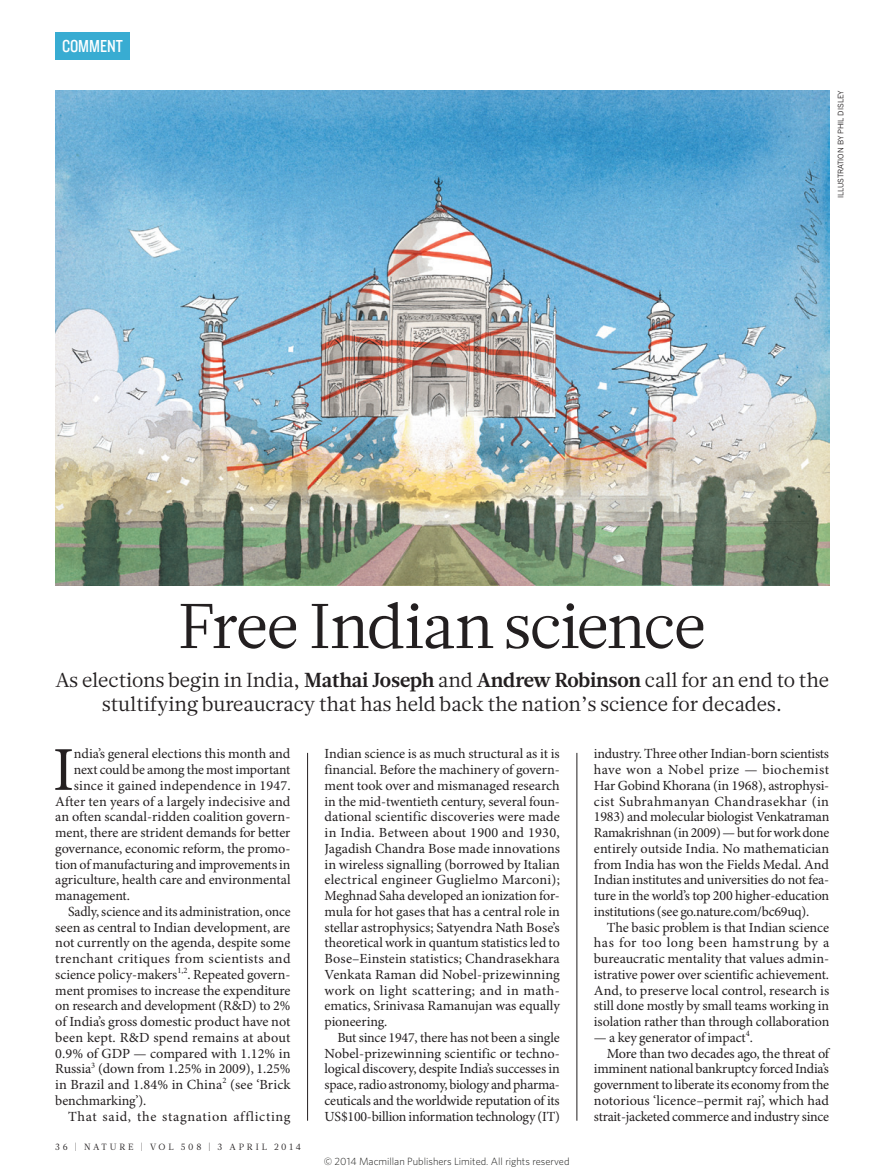
<style>
.page{position:relative;width:893px;height:1174px;background:#fff}
.page>*{position:absolute;margin:0;border:0;box-sizing:border-box;transform-origin:0 0}
.HEAD_42{font:63px "Glosa Math";letter-spacing:-.025em;color:#231f20}
.BODY_DROP_CAP{font:62.4px "Minion Pro";color:#231f20}
.INTRO{font:20.25px/23.7px "Glosa Math";letter-spacing:-.01em;color:#231f20;text-align:center}
.t1{font:18px "Knockout 29 Junior Ltweight";color:#fff}
.BODY_INDENT{font:13.95px/15.8px "Minion Pro";letter-spacing:-.01em;color:#231f20;text-align:justify}
.BODY_DROP_CAP-2{font:13.95px "Minion Pro";letter-spacing:-.005em;color:#231f20}
.BODY_INDENT-2{font:13.95px "Minion Pro";letter-spacing:.045em;color:#231f20}
.t2{font:300 10.5px "Whitney";color:#1d1d1b}
.t3{font:9px "Glosa Math";letter-spacing:.3em;color:#231f20}
.PIC_CREDIT{font:7.5px "News Gothic MTOT";color:#231f20}
.s1{font-weight:700}
</style>
<div class="page">
<img style="left:55px;top:90px;width:774px;height:495px">
<div style="left:55px;top:32px;width:75px;height:27px;background:#38acd2"></div>
<hr style="left:577px;top:753px;width:1px;height:367px;background:#231f20">
<hr style="left:307px;top:753px;width:1px;height:367px;background:#231f20">
<p class="t1" style="left:62px;top:34px;width:62px">COMMENT</p>
<p class="PIC_CREDIT" style="left:836px;top:198px;width:109px;rotate:-90deg">ILLUSTRATION BY PHIL DISLEY</p>
<p class="HEAD_42" style="left:178px;top:584px;width:529px">Free Indian science</p>
<p class="INTRO" style="left:55px;top:668px;width:775px">As elections begin in India, <span class="s1">Mathai Joseph</span> and <span class="s1">Andrew Robinson</span> call for an end to the stultifying bureaucracy that has held back the nation’s science for decades.</p>
<p class="BODY_DROP_CAP" style="left:53px;top:732px;width:23px">I</p>
<p class="BODY_DROP_CAP-2" style="left:74px;top:745px;width:218px">ndia’s general elections this month and</p>
<p class="BODY_INDENT" style="left:325px;top:746px;width:237px">Indian science is as much structural as it is financial. Before the machinery of govern&shy;ment took over and mismanaged research in the mid-twentieth century, several foun&shy;dational scientific discoveries were made in India. Between about 1900 and 1930, Jagadish Chandra Bose made innovations in wireless signalling (borrowed by Italian electrical engineer Guglielmo Marconi); Meghnad Saha developed an ionization for&shy;mula for hot gases that has a central role in stellar astrophysics; Satyendra Nath Bose’s theoretical work in quantum statistics led to Bose–Einstein statistics; Chandrasekhara Venkata Raman did Nobel-prizewinning work on light scattering; and in math&shy;ematics, Srinivasa Ramanujan was equally pioneering.</p>
<p class="BODY_INDENT" style="left:325px;top:1030px;width:237px;text-indent:13px">But since 1947, there has not been a single Nobel-prizewinning scientific or techno&shy;logical discovery, despite India’s successes in space, radio astronomy, biology and pharma&shy;ceuticals and the worldwide reputation of its US$100-billion information technology (IT)</p>
<p class="BODY_INDENT" style="left:594px;top:746px;width:237px">industry. Three other Indian-born scientists have won a Nobel prize — biochemist Har Gobind Khorana (in 1968), astrophysi&shy;cist Subrahmanyan Chandrasekhar (in 1983) and molecular biologist Venkatraman Ramakrishnan (in 2009) — but for work done entirely outside India. No mathematician from India has won the Fields Medal. And Indian institutes and universities do not fea&shy;ture in the world’s top 200 higher-education institutions (see go.nature.com/bc69uq).</p>
<p class="BODY_INDENT" style="left:594px;top:920px;width:237px;text-indent:13px">The basic problem is that Indian science has for too long been hamstrung by a bureaucratic mentality that values admin&shy;istrative power over scientific achievement.<br>And, to preserve local control, research is still done mostly by small teams working in isolation rather than through collaboration</p>
<p class="BODY_INDENT" style="left:594px;top:1030px;width:161px">— a key generator of impact<sup>4</sup>.</p>
<p class="BODY_INDENT" style="left:594px;top:1046px;width:237px;text-indent:13px">More than two decades ago, the threat of imminent national bankruptcy forced India’s government to liberate its economy from the notorious ‘licence–permit raj’, which had strait-jacketed commerce and industry since</p>
<p class="BODY_DROP_CAP-2" style="left:74px;top:761px;width:218px">next could be among the most important</p>
<p class="BODY_DROP_CAP-2" style="left:74px;top:777px;width:218px">since it gained independence in 1947.</p>
<p class="BODY_DROP_CAP-2" style="left:55px;top:792px;width:237px">After ten years of a largely indecisive and</p>
<p class="BODY_DROP_CAP-2" style="left:55px;top:808px;width:237px">an often scandal-ridden coalition govern-</p>
<p class="BODY_DROP_CAP-2" style="left:55px;top:824px;width:237px">ment, there are strident demands for better</p>
<p class="BODY_DROP_CAP-2" style="left:55px;top:840px;width:237px">governance, economic reform, the promo-</p>
<p class="BODY_DROP_CAP-2" style="left:55px;top:855px;width:237px">tion of manufacturing and improvements in</p>
<p class="BODY_DROP_CAP-2" style="left:55px;top:871px;width:237px">agriculture, health care and environmental</p>
<p class="BODY_DROP_CAP-2" style="left:55px;top:887px;width:76px">management.</p>
<p class="BODY_INDENT" style="left:55px;top:904px;width:237px;text-indent:13px">Sadly, science and its administration, once seen as central to Indian development, are not currently on the agenda, despite some trenchant critiques from scientists and science policy-makers<sup>1,2</sup>. Repeated govern&shy;ment promises to increase the expenditure on research and development (R&amp;D) to 2% of India’s gross domestic product have not been kept. R&amp;D spend remains at about 0.9% of GDP — compared with 1.12% in Russia<sup>3</sup> (down from 1.25% in 2009), 1.25% in Brazil and 1.84% in China<sup>2</sup> (see ‘Brick benchmarking’).</p>
<p class="BODY_INDENT-2" style="left:68px;top:1107px;width:224px">That said, the stagnation afflicting</p>
<p class="t3" style="left:55px;top:1141px;width:247px">36 | NATURE | VOL 508 | 3 APRIL 2014</p>
<p class="t2" style="left:324px;top:1154px;width:247px">© 2014 Macmillan Publishers Limited. All rights reserved</p>
</div>
